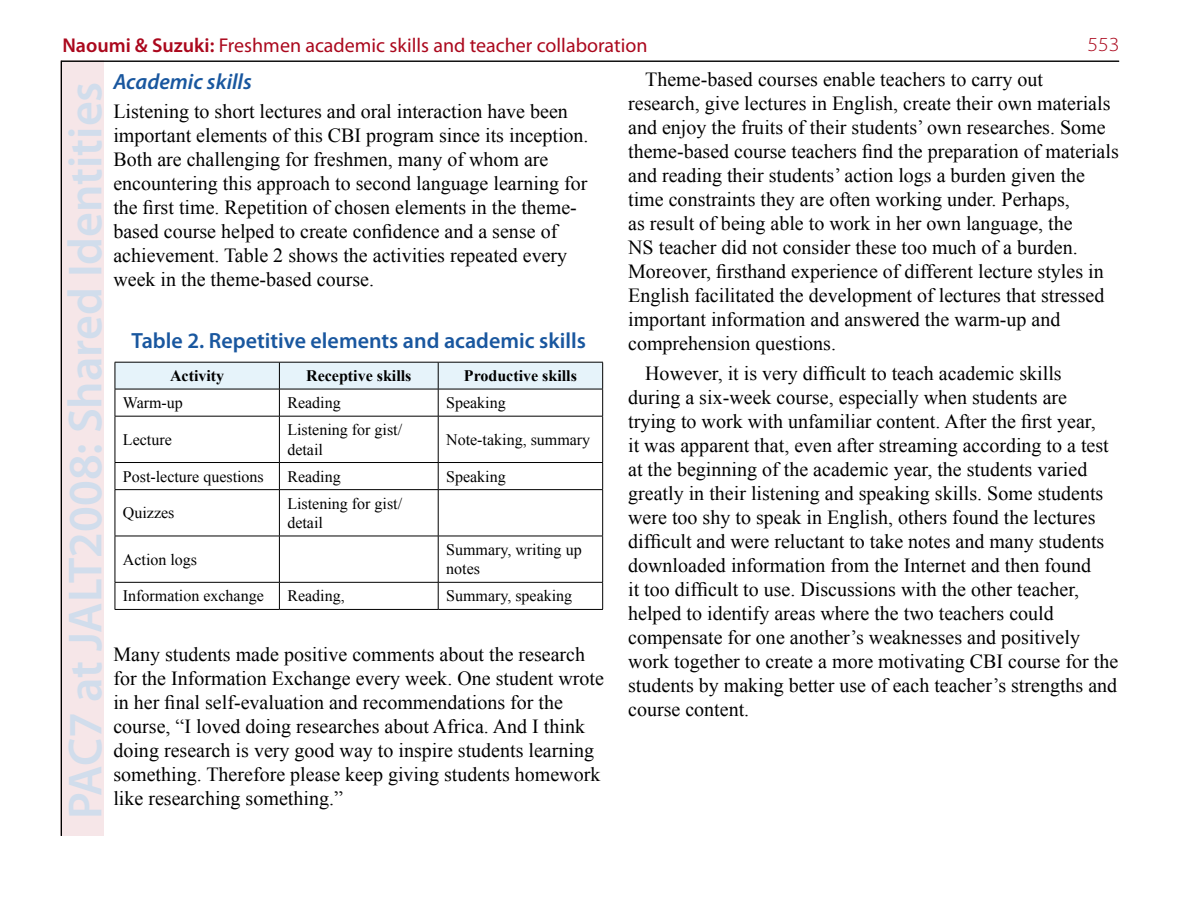
<style>
.page{position:relative;width:1191px;height:908px;background:#fff}
.page>*{position:absolute;margin:0;border:0;box-sizing:border-box;transform-origin:0 0}
.t1{font:600 48px "Myriad Pro";color:#d1ddec}
.t2{font:600 22px "Myriad Pro";color:#19579f}
.t3{font:italic 600 22px "Myriad Pro";color:#19579f}
.t4{font:20px/24px "Times New Roman";color:#000}
.t5{font:20px "Myriad Pro";color:#ab081d}
.t6{font:300 20px "Myriad Pro";color:#ab081d;scale:1.1 1}
.t7{font:16px/19.2px "Times New Roman";color:#000}
.t8{font:700 16px "Times New Roman";color:#000}
.s1{font-weight:600}
</style>
<div class="page">
<div style="left:60px;top:61px;width:44px;height:774px;background:#f6e6e8"></div>
<hr style="left:61px;top:61px;width:1px;height:774px;background:#000">
<hr style="left:61px;top:61px;width:1058px;height:1px;background:#000">
<hr style="left:115px;top:361px;width:164px;height:1px;background:#000">
<hr style="left:279px;top:361px;width:159px;height:1px;background:#000">
<hr style="left:438px;top:361px;width:165px;height:1px;background:#000">
<svg style="left:115px;top:362px;width:488px;height:53px"></svg>
<hr style="left:438px;top:388px;width:165px;height:1px;background:#000">
<hr style="left:115px;top:416px;width:1px;height:46px;background:#000">
<hr style="left:115px;top:415px;width:164px;height:1px;background:#000">
<hr style="left:279px;top:416px;width:1px;height:46px;background:#000">
<hr style="left:279px;top:415px;width:159px;height:1px;background:#000">
<hr style="left:438px;top:416px;width:1px;height:46px;background:#000">
<hr style="left:602px;top:416px;width:1px;height:46px;background:#000">
<hr style="left:438px;top:415px;width:165px;height:1px;background:#000">
<svg style="left:115px;top:463px;width:1px;height:26px"></svg>
<hr style="left:115px;top:462px;width:164px;height:1px;background:#000">
<svg style="left:279px;top:463px;width:1px;height:26px"></svg>
<hr style="left:279px;top:462px;width:159px;height:1px;background:#000">
<svg style="left:438px;top:463px;width:1px;height:26px"></svg>
<svg style="left:602px;top:463px;width:1px;height:26px"></svg>
<hr style="left:438px;top:462px;width:165px;height:1px;background:#000">
<hr style="left:115px;top:489px;width:1px;height:46px;background:#000">
<hr style="left:115px;top:489px;width:164px;height:1px;background:#000">
<hr style="left:279px;top:489px;width:1px;height:46px;background:#000">
<hr style="left:279px;top:489px;width:159px;height:1px;background:#000">
<hr style="left:438px;top:489px;width:1px;height:46px;background:#000">
<hr style="left:602px;top:489px;width:1px;height:46px;background:#000">
<hr style="left:438px;top:489px;width:165px;height:1px;background:#000">
<hr style="left:115px;top:536px;width:1px;height:45px;background:#000">
<hr style="left:115px;top:535px;width:164px;height:1px;background:#000">
<hr style="left:279px;top:536px;width:1px;height:45px;background:#000">
<hr style="left:279px;top:535px;width:159px;height:1px;background:#000">
<hr style="left:438px;top:536px;width:1px;height:45px;background:#000">
<hr style="left:602px;top:536px;width:1px;height:45px;background:#000">
<hr style="left:438px;top:535px;width:165px;height:1px;background:#000">
<svg style="left:115px;top:582px;width:1px;height:26px"></svg>
<hr style="left:115px;top:581px;width:164px;height:1px;background:#000">
<hr style="left:115px;top:608px;width:164px;height:1px;background:#000">
<svg style="left:279px;top:582px;width:1px;height:26px"></svg>
<hr style="left:279px;top:581px;width:159px;height:1px;background:#000">
<hr style="left:279px;top:608px;width:159px;height:1px;background:#000">
<svg style="left:438px;top:582px;width:1px;height:26px"></svg>
<svg style="left:602px;top:582px;width:1px;height:26px"></svg>
<hr style="left:438px;top:581px;width:165px;height:1px;background:#000">
<hr style="left:438px;top:608px;width:165px;height:1px;background:#000">
<p class="t5" style="left:62px;top:33px;width:586px"><span class="s1">Naoumi &amp; Suzuki:</span> Freshmen academic skills and teacher collaboration</p>
<p class="t6" style="left:1087px;top:32px;width:31px">553</p>
<h1 class="t1" style="left:55px;top:818px;width:738px;rotate:-90deg">PAC7 at JALT2008: Shared Identities</h1>
<p class="t4" style="left:628px;top:67px;width:492px;text-indent:17px">Theme-based courses enable teachers to carry out research, give lectures in English, create their own materials and enjoy the fruits of their students’ own researches. Some theme-based course teachers find the preparation of materials and reading their students’ action logs a burden given the time constraints they are often working under. Perhaps,<br>as result of being able to work in her own language, the<br>NS teacher did not consider these too much of a burden.<br>Moreover, firsthand experience of different lecture styles in English facilitated the development of lectures that stressed important information and answered the warm-up and comprehension questions.</p>
<p class="t4" style="left:628px;top:361px;width:491px;text-indent:17px">However, it is very difficult to teach academic skills during a six-week course, especially when students are trying to work with unfamiliar content. After the first year,<br>it was apparent that, even after streaming according to a test at the beginning of the academic year, the students varied greatly in their listening and speaking skills. Some students were too shy to speak in English, others found the lectures difficult and were reluctant to take notes and many students downloaded information from the Internet and then found<br>it too difficult to use. Discussions with the other teacher, helped to identify areas where the two teachers could compensate for one another’s weaknesses and positively work together to create a more motivating CBI course for the students by making better use of each teacher’s strengths and course content.</p>
<p class="t3" style="left:113px;top:67px;width:140px">Academic skills</p>
<p class="t4" style="left:113px;top:99px;width:476px">Listening to short lectures and oral interaction have been important elements of this CBI program since its inception.<br>Both are challenging for freshmen, many of whom are encountering this approach to second language learning for the first time. Repetition of chosen elements in the theme&shy;based course helped to create confidence and a sense of achievement. Table 2 shows the activities repeated every week in the theme-based course.</p>
<p class="t2" style="left:132px;top:327px;width:456px">Table 2. Repetitive elements and academic skills</p>
<p class="t8" style="left:170px;top:366px;width:56px">Activity</p>
<p class="t8" style="left:306px;top:366px;width:107px">Receptive skills</p>
<p class="t8" style="left:464px;top:366px;width:115px">Productive skills</p>
<p class="t7" style="left:123px;top:393px;width:62px">Warm-up</p>
<p class="t7" style="left:287px;top:393px;width:55px">Reading</p>
<p class="t7" style="left:446px;top:393px;width:61px">Speaking</p>
<p class="t7" style="left:123px;top:429px;width:50px">Lecture</p>
<p class="t7" style="left:287px;top:420px;width:116px">Listening for gist/ detail</p>
<p class="t7" style="left:446px;top:429px;width:145px">Note-taking, summary</p>
<p class="t7" style="left:123px;top:466px;width:142px">Post-lecture questions</p>
<p class="t7" style="left:287px;top:466px;width:55px">Reading</p>
<p class="t7" style="left:446px;top:466px;width:61px">Speaking</p>
<p class="t7" style="left:123px;top:503px;width:53px">Quizzes</p>
<p class="t7" style="left:287px;top:493px;width:116px">Listening for gist/ detail</p>
<p class="t7" style="left:123px;top:549px;width:76px">Action logs</p>
<p class="t7" style="left:446px;top:539px;width:137px">Summary, writing up notes</p>
<p class="t7" style="left:123px;top:586px;width:142px">Information exchange</p>
<p class="t7" style="left:287px;top:586px;width:59px">Reading,</p>
<p class="t7" style="left:446px;top:586px;width:128px">Summary, speaking</p>
<p class="t4" style="left:113px;top:641px;width:492px">Many students made positive comments about the research for the Information Exchange every week. One student wrote in her final self-evaluation and recommendations for the course, “I loved doing researches about Africa. And I think doing research is very good way to inspire students learning something. Therefore please keep giving students homework like researching something.”</p>
</div>
